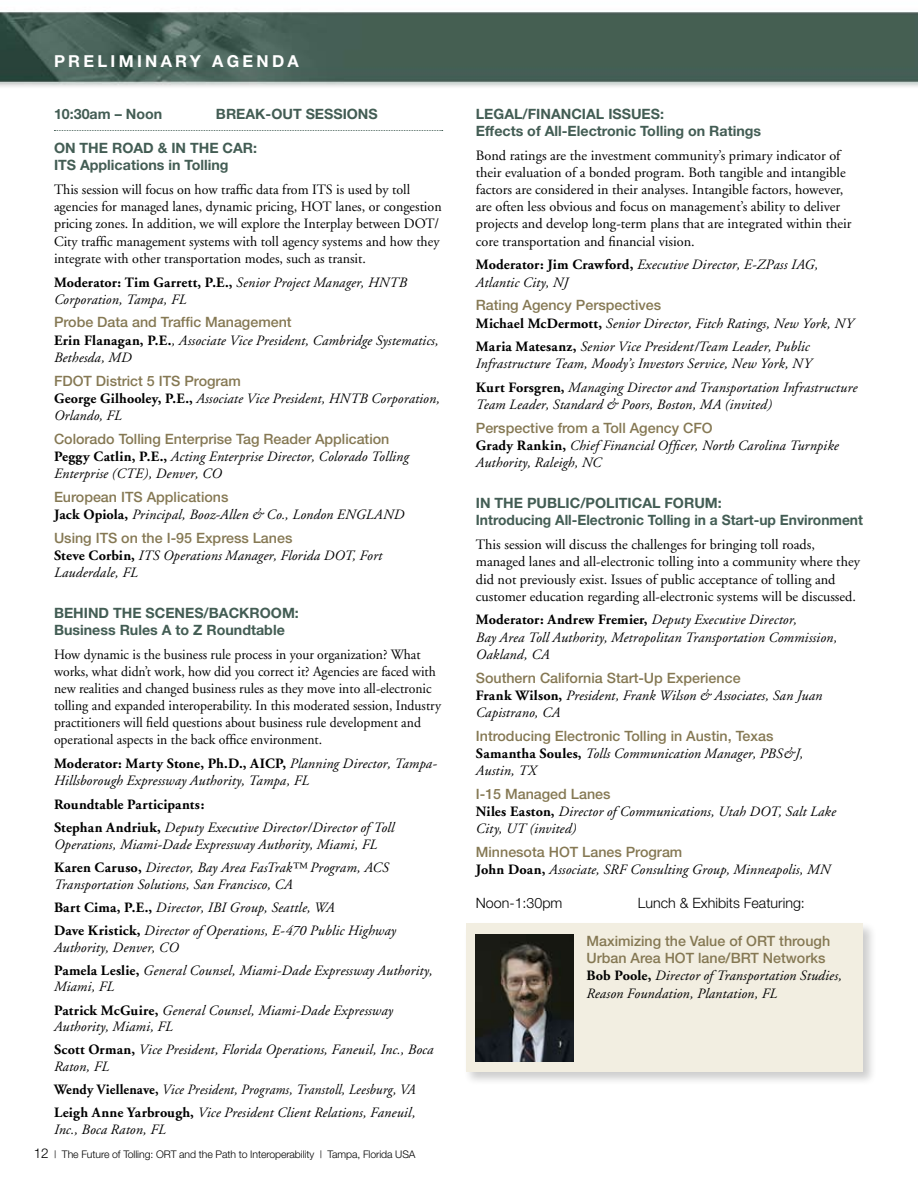
<style>
.page{position:relative;width:918px;height:1188px;background:#fff}
.page>*{position:absolute;margin:0;border:0;box-sizing:border-box;transform-origin:0 0}
.t1{font:700 16.5px "Helvetica Neue";color:#fff}
.t2{font:italic 14.25px/17.1px "Adobe Garamond";letter-spacing:.01em;color:#000}
.t3{font:14.25px/17.1px "Adobe Garamond";color:#000}
.t4{font:500 14.25px/17.1px "Helvetica Neue";color:#857853}
.t5{font:14.25px/17.1px "Adobe Garamond";color:#000;scale:.96 1}
.t6{font:700 14.25px/17.1px "Helvetica Neue";color:#435d54}
.t7{font:700 14.25px/23.2px "Adobe Garamond";letter-spacing:.01em;color:#000}
.t8{font:300 14.25px "Helvetica Neue";color:#000}
.t9{font:300 10.5px "Helvetica Neue";letter-spacing:-.01em;color:#000}
.s1{font-weight:700;font-style:normal}
.s2{font-weight:400;font-style:italic}
.s3{font-size:13.5px}
</style>
<div class="page">
<div style="left:464px;top:921px;width:419px;height:171px;background:#000;opacity:.2"></div>
<div style="left:466px;top:923px;width:396px;height:149px;background:#f2eee1"></div>
<img style="left:0;top:12px;width:918px;height:75px">
<svg style="left:54px;top:130px;width:389px;height:1px"></svg>
<img style="left:476px;top:935px;width:97px;height:126px">
<p class="t1" style="left:54px;top:51px;width:29px">PRELIMINARY</p>
<p class="t1" style="left:212px;top:51px;width:16px">AGENDA</p>
<p class="t6" style="left:54px;top:105px;width:128px">10:30am – Noon BREA</p>
<p class="t6" style="left:255px;top:105px;width:27px">K-OUT</p>
<p class="t6" style="left:306px;top:105px;width:10px">SESSIONS</p>
<p class="t6" style="left:54px;top:139px;width:36px">ON THE</p>
<p class="t6" style="left:112px;top:139px;width:12px">ROAD</p>
<p class="t6" style="left:158px;top:139px;width:43px">&amp; IN THE</p>
<p class="t6" style="left:223px;top:139px;width:11px">CAR</p>
<p class="t6" style="left:253px;top:139px;width:5px">:</p>
<p class="t6" style="left:54px;top:156px;width:8px">ITS</p>
<p class="t6" style="left:80px;top:156px;width:150px">Applications in Tolling</p>
<p class="t3" style="left:54px;top:182px;width:389px">This session will focus on how traffic data from ITS is used by toll agencies for managed lanes, dynamic pricing, HOT lanes, or congestion pricing zones. In addition, we will explore the Interplay between DOT/ City traffic management systems with toll agency systems and how they integrate with other transportation modes, such as transit.</p>
<p class="t2" style="left:54px;top:274px;width:354px"><span class="s1">Moderator: Tim Garrett, P.E.,</span> Senior Project Manager, HNTB<br>Corporation, Tampa, FL</p>
<p class="t4" style="left:54px;top:314px;width:239px">Probe Data and Traffic Management</p>
<p class="t2" style="left:54px;top:332px;width:386px"><span class="s1">Erin Flanagan, P.E.</span>, Associate Vice President, Cambridge Systematics,<br>Bethesda, MD</p>
<p class="t4" style="left:54px;top:372px;width:188px">FDOT District 5 ITS Program</p>
<p class="t2" style="left:54px;top:390px;width:388px"><span class="s1">George Gilhooley, P.E.,</span> Associate Vice President, HNTB Corporation,<br>Orlando, FL</p>
<p class="t4" style="left:54px;top:430px;width:337px">Colorado Tolling Enterprise Tag Reader Application</p>
<p class="t2" style="left:54px;top:448px;width:357px"><span class="s1">Peggy Catlin, P.E.,</span> Acting Enterprise Director, Colorado Tolling<br>Enterprise (CTE), Denver, CO</p>
<p class="t4" style="left:54px;top:488px;width:176px">European ITS Applications</p>
<p class="t2" style="left:54px;top:506px;width:352px"><span class="s1">Jack Opiola,</span> Principal, Booz-Allen &amp; Co., London ENGLAND</p>
<p class="t4" style="left:54px;top:529px;width:240px">Using ITS on the I-95 Express Lanes</p>
<p class="t2" style="left:54px;top:547px;width:330px"><span class="s1">Steve Corbin,</span> ITS Operations Manager, Florida DOT, Fort<br>Lauderdale, FL</p>
<p class="t6" style="left:54px;top:604px;width:10px">BEHIND</p>
<p class="t6" style="left:113px;top:604px;width:11px">THE</p>
<p class="t6" style="left:146px;top:604px;width:11px">SCENES</p>
<p class="t6" style="left:204px;top:604px;width:16px">/BAC</p>
<p class="t6" style="left:239px;top:604px;width:23px">KROOM</p>
<p class="t6" style="left:295px;top:604px;width:5px">:</p>
<p class="t6" style="left:54px;top:621px;width:232px">Business Rules A to Z Roundtable</p>
<p class="t5" style="left:54px;top:646px;width:405px">How dynamic is the business rule process in your organization? What works, what didn’t work, how did you correct it? Agencies are faced with new realities and changed business rules as they move into all-electronic tolling and expanded interoperability. In this moderated session, Industry practitioners will field questions about business rule development and operational aspects in the back office environment.</p>
<p class="t2" style="left:54px;top:755px;width:383px"><span class="s1">Moderator: Marty Stone, Ph.D., AICP,</span> Planning Director, Tampa-<br>Hillsborough Expressway Authority, Tampa, FL</p>
<p class="t7" style="left:54px;top:793px;width:342px">Roundtable Participants:<br>Stephan Andriuk, <span class="s2">Deputy Executive Director/Director of Toll</span></p>
<p class="t2" style="left:54px;top:833px;width:336px;line-height:23.2px">Operations, Miami-Dade Expressway Authority, Miami, FL<br><span class="s1">Karen Caruso,</span> Director, Bay Area FasTrak™ Program, ACS</p>
<p class="t2" style="left:54px;top:873px;width:344px;line-height:23.2px">Transportation Solutions, San Francisco, CA<br><span class="s1">Bart Cima, P.E.,</span> Director, IBI Group, Seattle, WA<br><span class="s1">Dave Kristick,</span> Director of Operations, E-470 Public Highway</p>
<p class="t2" style="left:54px;top:936px;width:380px;line-height:23.2px">Authority, Denver, CO<br><span class="s1">Pamela Leslie,</span> General Counsel, Miami-Dade Expressway Authority,</p>
<p class="t2" style="left:54px;top:976px;width:341px;line-height:23.2px">Miami, FL<br><span class="s1">Patrick McGuire,</span> General Counsel, Miami-Dade Expressway</p>
<p class="t2" style="left:54px;top:1015px;width:381px;line-height:23.2px">Authority, Miami, FL<br><span class="s1">Scott Orman,</span> Vice President, Florida Operations, Faneuil, Inc., Boca</p>
<p class="t2" style="left:54px;top:1055px;width:363px;line-height:23.2px">Raton, FL<br><span class="s1">Wendy Viellenave,</span> Vice President, Programs, Transtoll, Leesburg, VA<br><span class="s1">Leigh Anne Yarbrough,</span> Vice President Client Relations, Faneuil,</p>
<p class="t2" style="left:54px;top:1121px;width:113px">Inc., Boca Raton, FL</p>
<p class="t9" style="left:34px;top:1148px;width:383px"><span class="s3">12</span> | The Future of Tolling: ORT and the Path to Interoperability | Tampa, Florida USA</p>
<p class="t6" style="left:476px;top:105px;width:11px">LEGAL</p>
<p class="t6" style="left:523px;top:105px;width:24px">/FINANCIAL</p>
<p class="t6" style="left:608px;top:105px;width:10px">ISSUES</p>
<p class="t6" style="left:476px;top:105px;width:287px;text-indent:184px">:<br>Effects of All-Electronic Tolling on Ratings</p>
<p class="t3" style="left:476px;top:147px;width:377px">Bond ratings are the investment community’s primary indicator of their evaluation of a bonded program. Both tangible and intangible factors are considered in their analyses. Intangible factors, however, are often less obvious and focus on management’s ability to deliver projects and develop long-term plans that are integrated within their core transportation and financial vision.</p>
<p class="t2" style="left:476px;top:257px;width:344px"><span class="s1">Moderator: Jim Crawford,</span> Executive Director, E-ZPass IAG,<br>Atlantic City, NJ</p>
<p class="t4" style="left:476px;top:297px;width:187px">Rating Agency Perspectives</p>
<p class="t2" style="left:476px;top:312px;width:379px;line-height:23.9px"><span class="s1">Michael McDermott,</span> Senior Director, Fitch Ratings, New York, NY<br><span class="s1">Maria Matesanz,</span> Senior Vice President/Team Leader, Public</p>
<p class="t2" style="left:476px;top:353px;width:383px;line-height:23.9px">Infrastructure Team, Moody’s Investors Service, New York, NY<br><span class="s1">Kurt Forsgren,</span> Managing Director and Transportation Infrastructure</p>
<p class="t2" style="left:476px;top:397px;width:298px">Team Leader, Standard &amp; Poors, Boston, MA (invited)</p>
<p class="t4" style="left:476px;top:420px;width:238px">Perspective from a Toll Agency CFO</p>
<p class="t2" style="left:476px;top:438px;width:364px"><span class="s1">Grady Rankin,</span> Chief Financial Officer, North Carolina Turnpike<br>Authority, Raleigh, NC</p>
<p class="t6" style="left:476px;top:494px;width:29px">IN THE</p>
<p class="t6" style="left:527px;top:494px;width:19px">PUBLIC</p>
<p class="t6" style="left:580px;top:494px;width:24px">/POLITICAL</p>
<p class="t6" style="left:665px;top:494px;width:21px">FORUM</p>
<p class="t6" style="left:476px;top:494px;width:389px;text-indent:242px">:<br>Introducing All-Electronic Tolling in a Start-up Environment</p>
<p class="t3" style="left:476px;top:537px;width:386px">This session will discuss the challenges for bringing toll roads, managed lanes and all-electronic tolling into a community where they did not previously exist. Issues of public acceptance of tolling and customer education regarding all-electronic systems will be discussed.</p>
<p class="t2" style="left:476px;top:612px;width:363px"><span class="s1">Moderator: Andrew Fremier,</span> Deputy Executive Director,<br>Bay Area Toll Authority, Metropolitan Transportation Commission,<br>Oakland, CA</p>
<p class="t4" style="left:476px;top:669px;width:266px">Southern California Start-Up Experience</p>
<p class="t2" style="left:476px;top:687px;width:348px"><span class="s1">Frank Wilson,</span> President, Frank Wilson &amp; Associates, San Juan<br>Capistrano, CA</p>
<p class="t4" style="left:476px;top:727px;width:299px">Introducing Electronic Tolling in Austin, Texas</p>
<p class="t2" style="left:476px;top:745px;width:329px"><span class="s1">Samantha Soules,</span> Tolls Communication Manager, PBS&amp;J,<br>Austin, TX</p>
<p class="t4" style="left:476px;top:785px;width:136px">I-15 Managed Lanes</p>
<p class="t2" style="left:476px;top:803px;width:362px"><span class="s1">Niles Easton,</span> Director of Communications, Utah DOT, Salt Lake<br>City, UT (invited)</p>
<p class="t4" style="left:476px;top:843px;width:208px">Minnesota HOT Lanes Program</p>
<p class="t2" style="left:476px;top:861px;width:356px"><span class="s1">John Doan,</span> Associate, SRF Consulting Group, Minneapolis, MN</p>
<p class="t8" style="left:476px;top:894px;width:88px">Noon-1:30pm</p>
<p class="t8" style="left:638px;top:894px;width:169px">Lunch &amp; Exhibits Featuring:</p>
<p class="t4" style="left:587px;top:933px;width:245px">Maximizing the Value of ORT through<br>Urban Area HOT lane/BRT Networks</p>
<p class="t2" style="left:587px;top:968px;width:257px"><span class="s1">Bob Poole,</span> Director of Transportation Studies,<br>Reason Foundation, Plantation, FL</p>
</div>
